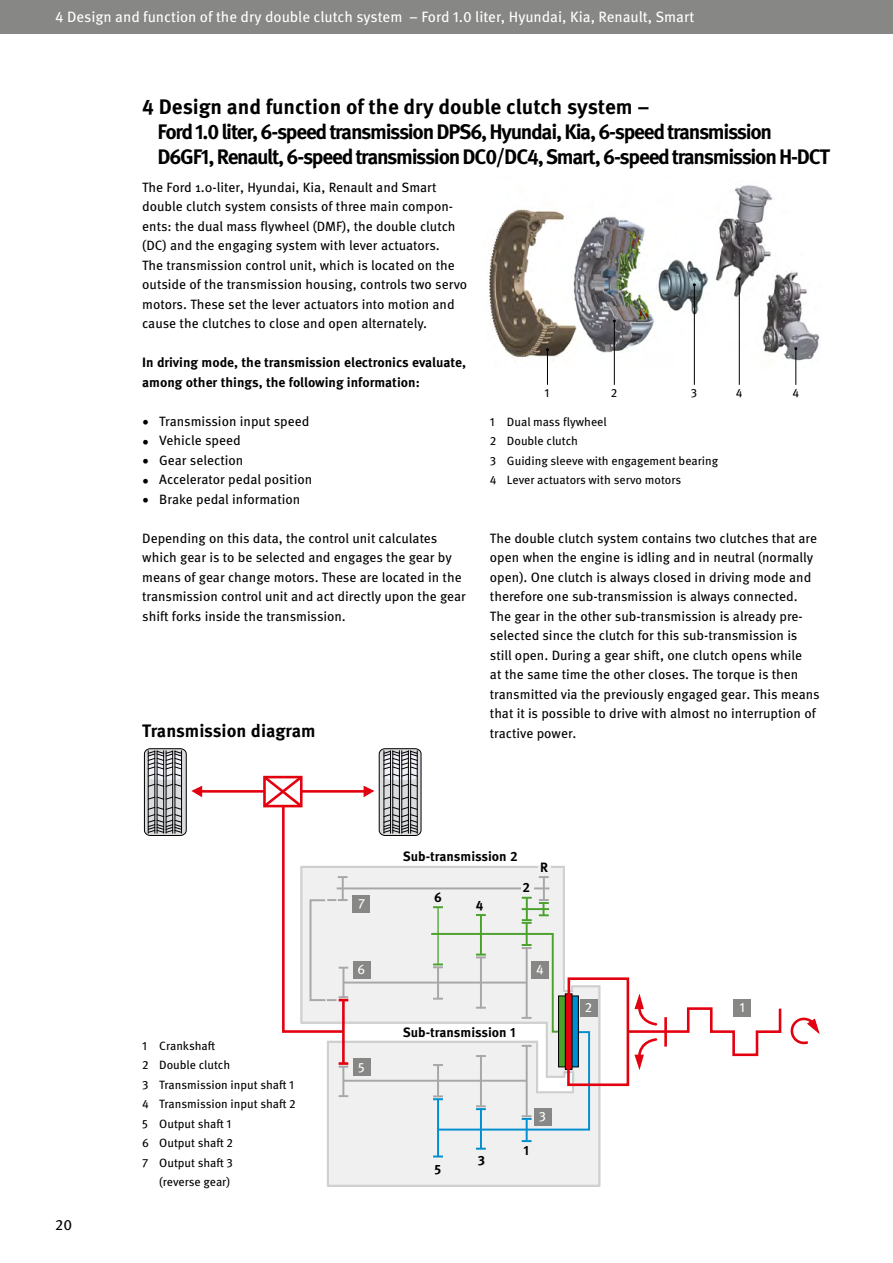
<style>
.page{position:relative;width:893px;height:1263px;background:#fff}
.page>*{position:absolute;margin:0;border:0;box-sizing:border-box;transform-origin:0 0}
.t1{font:700 21px/25.2px "Meta OT";letter-spacing:-.06em;color:#000}
.t2{font:700 18px "Meta OT";letter-spacing:-.005em;color:#000}
.t3{font:15px "Meta OT";color:#fff}
.t4{font:15px "Meta OT";color:#000}
.t5{font:13.5px/19.5px "Meta OT";color:#000}
.t6{font:700 13.5px/19.5px "Meta OT";color:#000}
.t7{font:13.5px "Meta OT";color:#fff}
.t8{font:12px/19.5px "Meta OT";color:#000}
</style>
<div class="page">
<div style="left:0;top:0;width:893px;height:34px;background:#878786"></div>
<img style="left:489px;top:185px;width:331px;height:193px">
<hr style="left:547px;top:350px;width:1px;height:35px;background:#000">
<hr style="left:614px;top:321px;width:1px;height:64px;background:#000">
<hr style="left:694px;top:285px;width:1px;height:100px;background:#000">
<svg style="left:327px;top:1078px;width:274px;height:109px"></svg>
<svg style="left:327px;top:865px;width:238px;height:213px"></svg>
<svg style="left:339px;top:1095px;width:9px;height:2px"></svg>
<hr style="left:343px;top:981px;width:184px;height:2px;background:#a7a7a8">
<hr style="left:342px;top:1066px;width:2px;height:30px;background:#a7a7a8">
<hr style="left:343px;top:1080px;width:183px;height:2px;background:#a7a7a8">
<hr style="left:526px;top:1119px;width:2px;height:22px;background:#008ecf">
<svg style="left:522px;top:1140px;width:10px;height:2px"></svg>
<hr style="left:480px;top:1109px;width:2px;height:39px;background:#008ecf">
<svg style="left:476px;top:1148px;width:10px;height:2px"></svg>
<hr style="left:437px;top:1099px;width:2px;height:57px;background:#008ecf">
<svg style="left:433px;top:1155px;width:10px;height:2px"></svg>
<hr style="left:526px;top:923px;width:2px;height:22px;background:#4aa22d">
<svg style="left:522px;top:919px;width:10px;height:5px"></svg>
<hr style="left:526px;top:898px;width:2px;height:22px;background:#4aa22d">
<svg style="left:522px;top:897px;width:10px;height:2px"></svg>
<hr style="left:480px;top:915px;width:2px;height:40px;background:#4aa22d">
<svg style="left:476px;top:914px;width:10px;height:2px"></svg>
<hr style="left:437px;top:907px;width:2px;height:58px;background:#4aa22d">
<svg style="left:433px;top:906px;width:10px;height:2px"></svg>
<svg style="left:790px;top:1017px;width:30px;height:28px"></svg>
<hr style="left:522px;top:908px;width:27px;height:2px;background:#4aa22d">
<svg style="left:539px;top:899px;width:10px;height:17px"></svg>
<hr style="left:543px;top:877px;width:2px;height:23px;background:#a7a7a8">
<svg style="left:539px;top:876px;width:10px;height:2px"></svg>
<hr style="left:337px;top:887px;width:212px;height:2px;background:#a7a7a8">
<hr style="left:342px;top:1000px;width:3px;height:63px;background:#e3000f">
<svg style="left:339px;top:1062px;width:9px;height:6px"></svg>
<svg style="left:379px;top:749px;width:42px;height:86px"></svg>
<div style="left:379px;top:748px;width:42px;height:88px;border:1px solid #000;border-radius:6px"></div>
<svg style="left:384px;top:754px;width:33px;height:26px"></svg>
<hr style="left:383px;top:751px;width:1px;height:82px;background:#000">
<hr style="left:390px;top:751px;width:1px;height:82px;background:#000">
<hr style="left:399px;top:751px;width:1px;height:82px;background:#000">
<hr style="left:392px;top:751px;width:1px;height:82px;background:#000">
<hr style="left:417px;top:751px;width:1px;height:82px;background:#000">
<hr style="left:410px;top:751px;width:1px;height:82px;background:#000">
<hr style="left:401px;top:751px;width:1px;height:82px;background:#000">
<hr style="left:408px;top:751px;width:1px;height:82px;background:#000">
<svg style="left:383px;top:806px;width:35px;height:27px"></svg>
<svg style="left:383px;top:796px;width:35px;height:4px"></svg>
<svg style="left:383px;top:783px;width:35px;height:4px"></svg>
<svg style="left:383px;top:750px;width:35px;height:27px"></svg>
<svg style="left:144px;top:749px;width:42px;height:86px"></svg>
<div style="left:144px;top:748px;width:43px;height:88px;border:1px solid #000;border-radius:6px"></div>
<svg style="left:148px;top:754px;width:34px;height:26px"></svg>
<hr style="left:181px;top:751px;width:1px;height:82px;background:#000">
<hr style="left:174px;top:751px;width:1px;height:82px;background:#000">
<hr style="left:166px;top:751px;width:1px;height:82px;background:#000">
<hr style="left:172px;top:751px;width:1px;height:82px;background:#000">
<hr style="left:148px;top:751px;width:1px;height:82px;background:#000">
<hr style="left:154px;top:751px;width:1px;height:82px;background:#000">
<hr style="left:163px;top:751px;width:1px;height:82px;background:#000">
<hr style="left:157px;top:751px;width:1px;height:82px;background:#000">
<svg style="left:147px;top:806px;width:36px;height:27px"></svg>
<svg style="left:147px;top:796px;width:36px;height:4px"></svg>
<svg style="left:147px;top:783px;width:36px;height:4px"></svg>
<svg style="left:147px;top:750px;width:36px;height:27px"></svg>
<hr style="left:301px;top:790px;width:66px;height:3px;background:#e3000f">
<svg style="left:362px;top:785px;width:13px;height:13px"></svg>
<hr style="left:199px;top:790px;width:65px;height:3px;background:#e3000f">
<svg style="left:191px;top:786px;width:12px;height:11px"></svg>
<svg style="left:261px;top:775px;width:87px;height:258px"></svg>
<svg style="left:429px;top:932px;width:353px;height:199px"></svg>
<div style="left:353px;top:895px;width:17px;height:17px;background:#878786"></div>
<div style="left:532px;top:961px;width:17px;height:17px;background:#878786"></div>
<div style="left:353px;top:961px;width:17px;height:17px;background:#878786"></div>
<div style="left:580px;top:999px;width:17px;height:17px;background:#878786"></div>
<div style="left:734px;top:999px;width:17px;height:17px;background:#878786"></div>
<div style="left:353px;top:1059px;width:17px;height:17px;background:#878786"></div>
<div style="left:534px;top:1108px;width:17px;height:17px;background:#878786"></div>
<hr style="left:521px;top:886px;width:13px;height:4px;background:#f0f0f0">
<div style="left:538px;top:866px;width:12px;height:5px;background:#f0f0f0"></div>
<hr style="left:795px;top:349px;width:1px;height:36px;background:#000">
<hr style="left:739px;top:279px;width:1px;height:106px;background:#000">
<p class="t3" style="left:55px;top:8px;width:641px">4 Design and function of the dry double clutch system – Ford 1.0 liter, Hyundai, Kia, Renault, Smart</p>
<h1 class="t1" style="left:158px;top:94px;width:674px;text-indent:-15px">4 Design and function of the dry double clutch system –<br>Ford 1.0 liter, 6-speed transmission DPS6, Hyundai, Kia, 6-speed transmission<br>D6GF1, Renault, 6-speed transmission DC0/DC4, Smart, 6-speed transmission H-DCT</h1>
<p class="t5" style="left:142px;top:178px;width:326px">The Ford 1.0-liter, Hyundai, Kia, Renault and Smart double clutch system consists of three main compon&shy;ents: the dual mass flywheel (DMF), the double clutch (DC) and the engaging system with lever actuators.<br>The transmission control unit, which is located on the outside of the transmission housing, controls two servo motors. These set the lever actuators into motion and cause the clutches to close and open alternately.</p>
<p class="t6" style="left:142px;top:353px;width:325px">In driving mode, the transmission electronics evaluate, among other things, the following information:</p>
<p class="t5" style="left:142px;top:411px;width:169px">• Transmission input speed</p>
<p class="t5" style="left:142px;top:431px;width:100px">• Vehicle speed</p>
<p class="t5" style="left:142px;top:451px;width:103px">• Gear selection</p>
<p class="t5" style="left:142px;top:470px;width:172px">• Accelerator pedal position</p>
<p class="t5" style="left:142px;top:490px;width:160px">• Brake pedal information</p>
<p class="t5" style="left:142px;top:529px;width:325px">Depending on this data, the control unit calculates which gear is to be selected and engages the gear by means of gear change motors. These are located in the transmission control unit and act directly upon the gear shift forks inside the transmission.</p>
<p class="t5" style="left:490px;top:529px;width:331px">The double clutch system contains two clutches that are open when the engine is idling and in neutral (normally open). One clutch is always closed in driving mode and therefore one sub-transmission is always connected.<br>The gear in the other sub-transmission is already pre&shy;selected since the clutch for this sub-transmission is still open. During a gear shift, one clutch opens while<br>at the same time the other closes. The torque is then transmitted via the previously engaged gear. This means that it is possible to drive with almost no interruption of</p>
<h2 class="t2" style="left:142px;top:719px;width:175px">Transmission diagram</h2>
<p class="t5" style="left:490px;top:723px;width:88px">tractive power.</p>
<p class="t8" style="left:544px;top:383px;width:6px">1</p>
<p class="t8" style="left:611px;top:383px;width:8px">2</p>
<p class="t8" style="left:691px;top:383px;width:8px">3</p>
<p class="t8" style="left:736px;top:383px;width:8px">4</p>
<p class="t8" style="left:792px;top:383px;width:8px">4</p>
<p class="t8" style="left:490px;top:412px;width:230px">1 Dual mass flywheel<br>2 Double clutch<br>3 Guiding sleeve with engagement bearing<br>4 Lever actuators with servo motors</p>
<p class="t7" style="left:358px;top:895px;width:8px">7</p>
<p class="t6" style="left:403px;top:846px;width:116px">Sub-transmission 2</p>
<p class="t6" style="left:434px;top:888px;width:9px">6</p>
<p class="t6" style="left:476px;top:895px;width:9px">4</p>
<p class="t6" style="left:523px;top:877px;width:9px">2</p>
<p class="t6" style="left:540px;top:857px;width:10px">R</p>
<p class="t4" style="left:55px;top:1215px;width:18px">20</p>
<p class="t8" style="left:142px;top:1036px;width:75px">1 Crankshaft</p>
<p class="t8" style="left:142px;top:1056px;width:90px">2 Double clutch</p>
<p class="t8" style="left:142px;top:1075px;width:153px">3 Transmission input shaft 1</p>
<p class="t8" style="left:142px;top:1095px;width:155px">4 Transmission input shaft 2</p>
<p class="t8" style="left:142px;top:1114px;width:91px">5 Output shaft 1</p>
<p class="t8" style="left:142px;top:1134px;width:92px">6 Output shaft 2</p>
<p class="t8" style="left:142px;top:1153px;width:92px">7 Output shaft 3</p>
<p class="t8" style="left:159px;top:1173px;width:72px">(reverse gear)</p>
<p class="t7" style="left:358px;top:961px;width:9px">6</p>
<p class="t7" style="left:536px;top:961px;width:9px">4</p>
<p class="t7" style="left:358px;top:1059px;width:8px">5</p>
<p class="t6" style="left:403px;top:1023px;width:114px">Sub-transmission 1</p>
<p class="t6" style="left:435px;top:1159px;width:8px">5</p>
<p class="t6" style="left:478px;top:1150px;width:9px">3</p>
<p class="t6" style="left:524px;top:1141px;width:7px">1</p>
<p class="t7" style="left:539px;top:1108px;width:9px">3</p>
<p class="t7" style="left:585px;top:999px;width:9px">2</p>
<p class="t7" style="left:739px;top:999px;width:7px">1</p>
</div>
